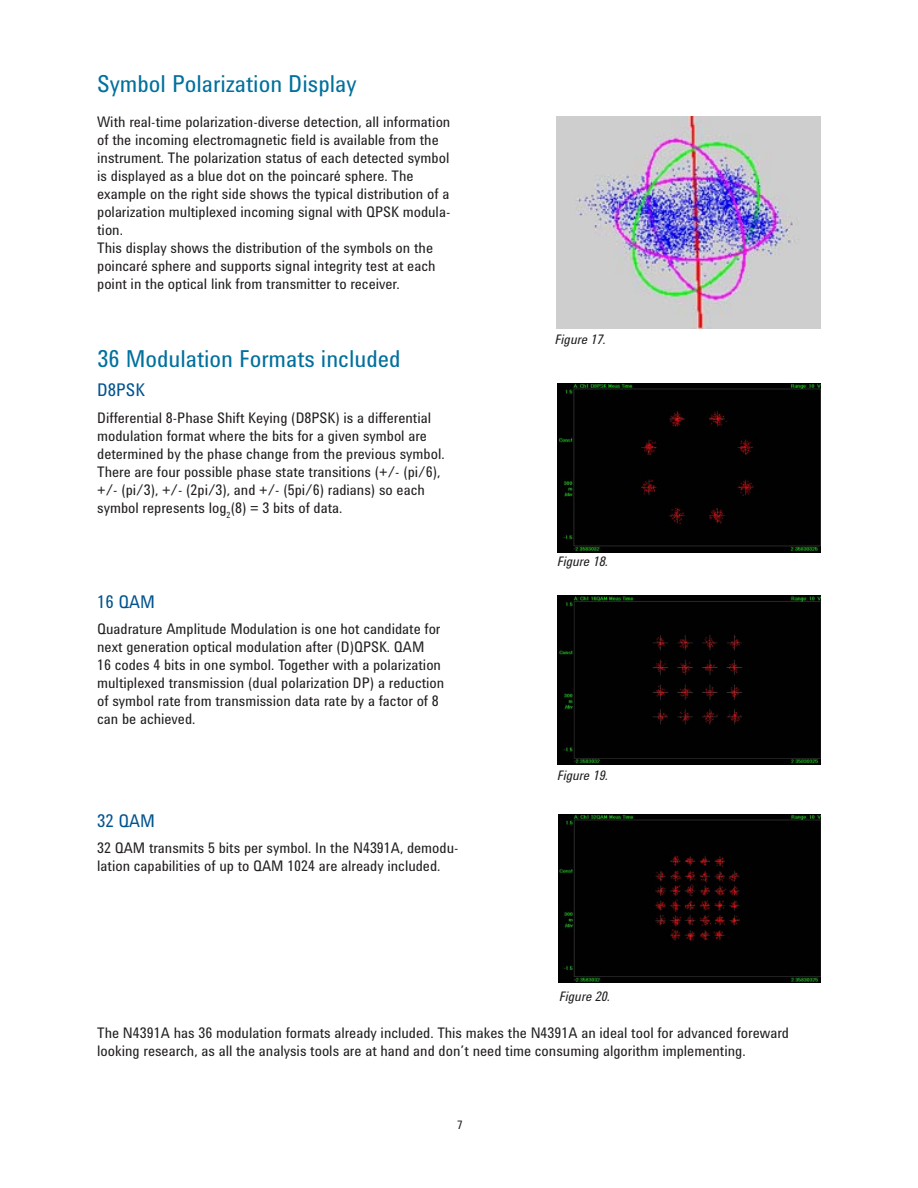
<style>
.page{position:relative;width:918px;height:1188px;background:#fff}
.page>*{position:absolute;margin:0;border:0;box-sizing:border-box;transform-origin:0 0}
.t1{font:24px "Agilent Condensed CFF";color:#00709d}
.t2{font:18px "Agilent Condensed CFF";color:#00538e}
.t3{font:15px/18px "Agilent Condensed CFF";color:#231f20}
.t4{font:italic 13.5px "Agilent Condensed CFF";color:#231f20}
.t5{font:12px "Agilent Condensed CFF";color:#231f20}
</style>
<div class="page">
<img style="left:559px;top:814px;width:262px;height:168px">
<img style="left:558px;top:595px;width:263px;height:169px">
<img style="left:558px;top:384px;width:263px;height:168px">
<img style="left:556px;top:116px;width:265px;height:212px">
<h1 class="t1" style="left:97px;top:75px;width:261px">Symbol Polarization Display</h1>
<p class="t3" style="left:97px;top:114px;width:355px">With real-time polarization-diverse detection, all information of the incoming electromagnetic field is available from the instrument. The polarization status of each detected symbol is displayed as a blue dot on the poincaré sphere. The example on the right side shows the typical distribution of a polarization multiplexed incoming signal with QPSK modula&shy;tion.<br>This display shows the distribution of the symbols on the poincaré sphere and supports signal integrity test at each point in the optical link from transmitter to receiver.</p>
<h1 class="t1" style="left:97px;top:350px;width:305px">36 Modulation Formats included</h1>
<p class="t2" style="left:97px;top:383px;width:49px">D8PSK</p>
<p class="t3" style="left:97px;top:410px;width:349px">Differential 8-Phase Shift Keying (D8PSK) is a differential modulation format where the bits for a given symbol are determined by the phase change from the previous symbol.<br>There are four possible phase state transitions (+/- (pi/6), +/- (pi/3), +/- (2pi/3), and +/- (5pi/6) radians) so each symbol represents log<sub>2</sub>(8) = 3 bits of data.</p>
<p class="t2" style="left:97px;top:595px;width:59px">16 QAM</p>
<p class="t3" style="left:97px;top:622px;width:349px">Quadrature Amplitude Modulation is one hot candidate for next generation optical modulation after (D)QPSK. QAM<br>16 codes 4 bits in one symbol. Together with a polarization multiplexed transmission (dual polarization DP) a reduction of symbol rate from transmission data rate by a factor of 8 can be achieved.</p>
<p class="t2" style="left:97px;top:814px;width:59px">32 QAM</p>
<p class="t3" style="left:97px;top:841px;width:363px">32 QAM transmits 5 bits per symbol. In the N4391A, demodu&shy;lation capabilities of up to QAM 1024 are already included.</p>
<p class="t4" style="left:555px;top:334px;width:52px">Figure 17.</p>
<p class="t4" style="left:557px;top:557px;width:52px">Figure 18.</p>
<p class="t4" style="left:557px;top:771px;width:52px">Figure 19.</p>
<p class="t4" style="left:560px;top:992px;width:52px">Figure 20.</p>
<p class="t3" style="left:97px;top:1025px;width:693px">The N4391A has 36 modulation formats already included. This makes the N4391A an ideal tool for advanced foreward looking research, as all the analysis tools are at hand and don’t need time consuming algorithm implementing.</p>
<p class="t5" style="left:457px;top:1120px;width:7px">7</p>
</div>
